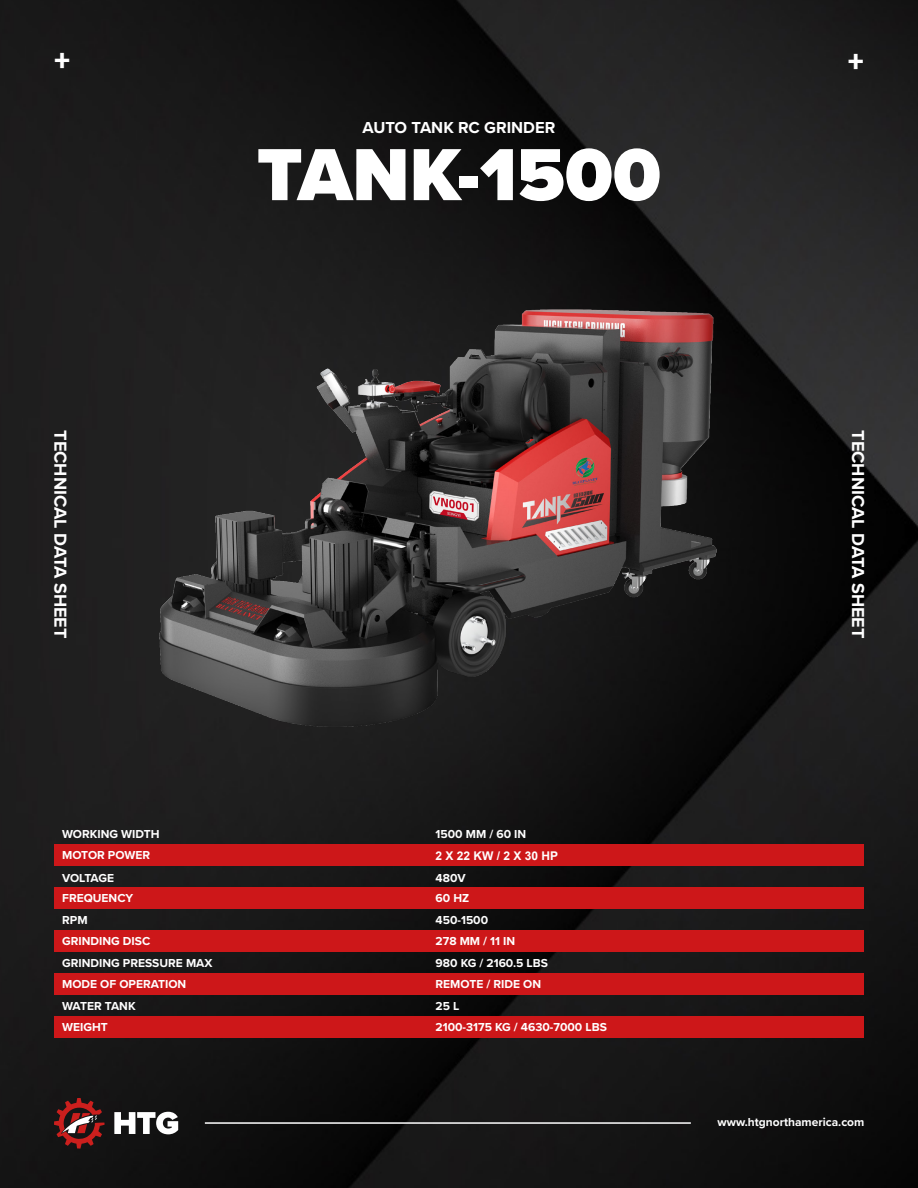
<style>
.page{position:relative;width:918px;height:1188px;background:#fff}
.page>*{position:absolute;margin:0;border:0;box-sizing:border-box;transform-origin:0 0}
.t1{font:900 76.5px "Proxima Nova";color:#fff}
.t2{font:900 31.5px "Proxima Nova";color:#fff}
.t3{font:700 18px "Proxima Nova";color:#fff}
.t4{font:700 16.5px "Proxima Nova";color:#fff}
.t5{font:700 12px/21.5px "Proxima Nova";color:#fff}
.t6{font:700 12px "Arial";color:#fff}
.t7{font:700 12px "Proxima Nova";letter-spacing:-.025em;color:#fff}
</style>
<div class="page">
<img style="left:0;top:0;width:918px;height:1188px">
<img style="left:54px;top:217px;width:810px;height:568px">
<div style="left:54px;top:845px;width:810px;height:21px;background:#cd1719"></div>
<div style="left:54px;top:888px;width:810px;height:21px;background:#cd1719"></div>
<div style="left:54px;top:930px;width:810px;height:22px;background:#cd1719"></div>
<div style="left:54px;top:973px;width:810px;height:22px;background:#cd1719"></div>
<div style="left:54px;top:1016px;width:810px;height:22px;background:#cd1719"></div>
<svg style="left:54px;top:1098px;width:51px;height:51px;background:#622726"></svg>
<svg style="left:114px;top:1112px;width:64px;height:22px"></svg>
<hr style="left:205px;top:1122px;width:486px;height:2px;background:#fff">
<h2 class="t2" style="left:54px;top:37px;width:18px">+</h2>
<h2 class="t2" style="left:848px;top:38px;width:18px">+</h2>
<h3 class="t4" style="left:363px;top:115px;width:194px">AUTO TANK RC GRINDER</h3>
<h1 class="t1" style="left:257px;top:118px;width:405px">TANK-1500</h1>
<h3 class="t3" style="left:74px;top:430px;width:210px;rotate:90deg">TECHNICAL DATA SHEET</h3>
<p class="t5" style="left:62px;top:823px;width:99px">WORKING WIDTH</p>
<p class="t5" style="left:436px;top:823px;width:92px">1500 MM / 60 IN</p>
<p class="t6" style="left:436px;top:848px;width:124px">2 X 22 KW / 2 X 30 HP</p>
<p class="t7" style="left:62px;top:869px;width:53px">VOLTAGE</p>
<p class="t5" style="left:436px;top:867px;width:32px">480V</p>
<p class="t5" style="left:62px;top:887px;width:72px">FREQUENCY</p>
<p class="t5" style="left:436px;top:887px;width:35px">60 HZ</p>
<p class="t5" style="left:62px;top:844px;width:89px">MOTOR POWER</p>
<p class="t5" style="left:62px;top:909px;width:27px">RPM</p>
<p class="t5" style="left:436px;top:909px;width:81px">450-1500<br>278 MM / 11 IN</p>
<p class="t5" style="left:62px;top:952px;width:152px">GRINDING PRESSURE MAX</p>
<p class="t5" style="left:436px;top:952px;width:114px">980 KG / 2160.5 LBS</p>
<p class="t5" style="left:62px;top:973px;width:126px">MODE OF OPERATION</p>
<p class="t5" style="left:436px;top:973px;width:107px">REMOTE / RIDE ON</p>
<p class="t5" style="left:62px;top:1016px;width:47px">WEIGHT</p>
<p class="t5" style="left:436px;top:1016px;width:173px">2100-3175 KG / 4630-7000 LBS</p>
<p class="t5" style="left:62px;top:930px;width:90px">GRINDING DISC</p>
<p class="t5" style="left:62px;top:995px;width:75px">WATER TANK</p>
<p class="t5" style="left:436px;top:995px;width:25px">25 L</p>
<h3 class="t3" style="left:871px;top:430px;width:210px;rotate:90deg">TECHNICAL DATA SHEET</h3>
<p class="t5" style="left:718px;top:1111px;width:148px">www.htgnorthamerica.com</p>
</div>
